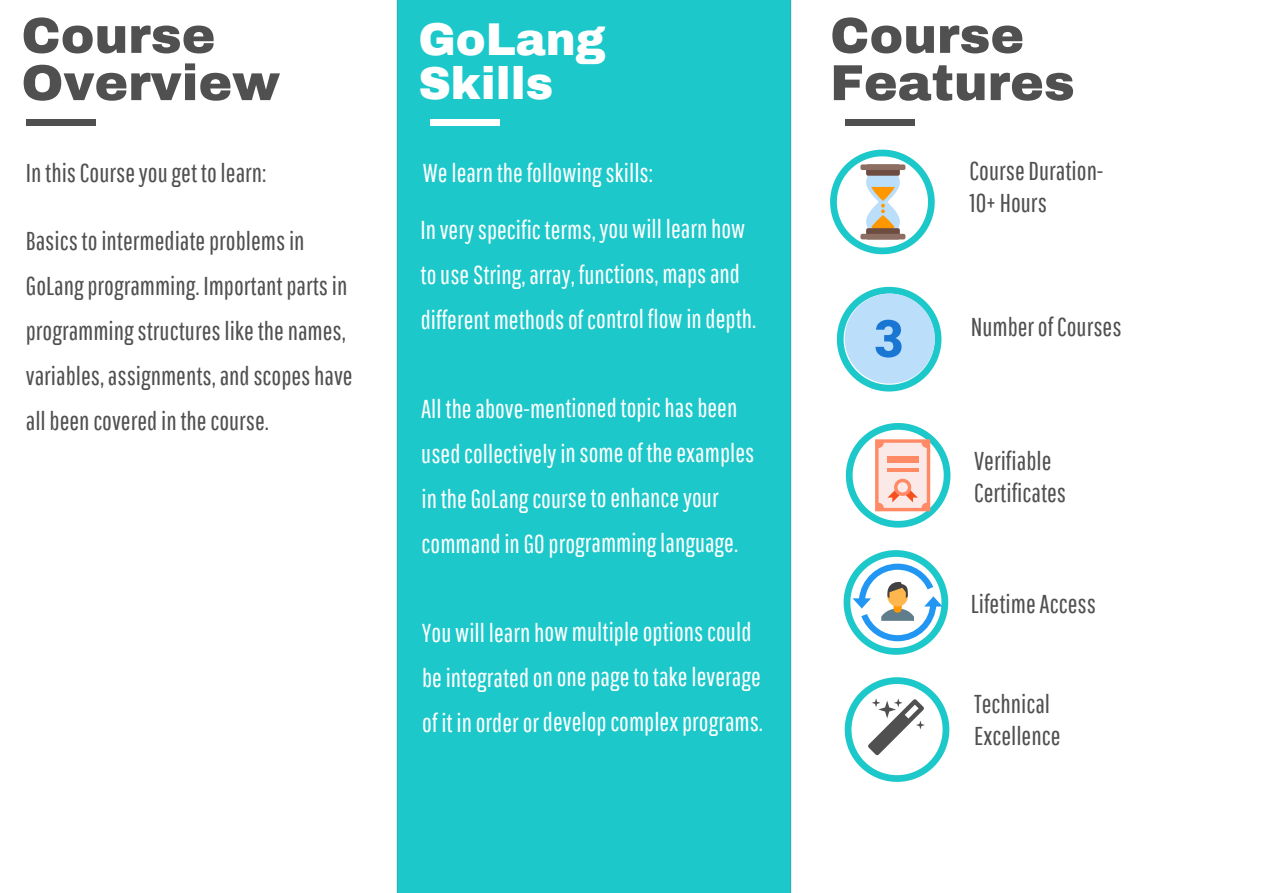
<style>
.page{position:relative;width:1262px;height:893px;background:#fff}
.page>*{position:absolute;margin:0;border:0;box-sizing:border-box;transform-origin:0 0}
.t1{font:900 50.55px/47.2px "Archivo";color:#505050}
.t2{font:900 45px/43.8px "Archivo";color:#fff}
.t3{font:25.8px/45px "Pathway Gothic One";letter-spacing:-.005em;color:#fff}
.t4{font:25.8px/45px "Pathway Gothic One";color:#505050}
</style>
<div class="page">
<div style="left:397px;top:0;width:393px;height:892px;background:#1cc8ca"></div>
<hr style="left:790px;top:0;width:2px;height:892px;background:#2e2e2e;opacity:.1">
<hr style="left:396px;top:0;width:1px;height:892px;background:#e9e9e9">
<div style="left:26px;top:119px;width:70px;height:7px;background:#505050"></div>
<div style="left:429px;top:119px;width:70px;height:7px;background:#fff"></div>
<div style="left:844px;top:119px;width:70px;height:7px;background:#505050"></div>
<svg style="left:844px;top:677px;width:105px;height:104px"></svg>
<svg style="left:830px;top:150px;width:104px;height:104px"></svg>
<div style="left:866px;top:228px;width:33px;height:11px;background:#6d4c41;border-radius:2px"></div>
<div style="left:866px;top:164px;width:33px;height:12px;background:#6d4c41;border-radius:2px"></div>
<div style="left:860px;top:234px;width:45px;height:5px;background:#8d6e63;border-radius:2px"></div>
<div style="left:860px;top:164px;width:45px;height:6px;background:#8d6e63;border-radius:2px"></div>
<svg style="left:845px;top:423px;width:105px;height:104px"></svg>
<svg style="left:843px;top:550px;width:105px;height:104px"></svg>
<svg style="left:837px;top:287px;width:104px;height:104px"></svg>
<h1 class="t1" style="left:21px;top:12px;width:260px">Course<br>Overview</h1>
<h2 class="t2" style="left:418px;top:18px;width:189px">GoLang<br>Skills</h2>
<p class="t4" style="left:26px;top:150px;width:242px">In this Course you get to learn:</p>
<p class="t3" style="left:423px;top:150px;width:232px">We learn the following skills:</p>
<p class="t4" style="left:26px;top:217px;width:328px">Basics to intermediate problems in GoLang programming. Important parts in programming structures like the names, variables, assignments, and scopes have all been covered in the course.</p>
<p class="t3" style="left:420px;top:206px;width:337px">In very specific terms, you will learn how to use String, array, functions, maps and different methods of control flow in depth.</p>
<p class="t3" style="left:421px;top:385px;width:335px">All the above-mentioned topic has been used collectively in some of the examples in the GoLang course to enhance your command in GO programming language.</p>
<p class="t3" style="left:422px;top:609px;width:343px">You will learn how multiple options could be integrated on one page to take leverage of it in order or develop complex programs.</p>
<h1 class="t1" style="left:830px;top:12px;width:246px">Course<br>Features</h1>
<p class="t4" style="left:969px;top:154px;width:135px;line-height:31.5px">Course Duration-<br>10+ Hours</p>
<p class="t4" style="left:970px;top:304px;width:152px">Number of Courses</p>
<p class="t4" style="left:974px;top:444px;width:94px;line-height:31.5px">Verifiable<br>Certificates</p>
<p class="t4" style="left:970px;top:581px;width:127px">Lifetime Access</p>
<p class="t4" style="left:974px;top:687px;width:88px;line-height:31.5px">Technical<br>Excellence</p>
</div>
